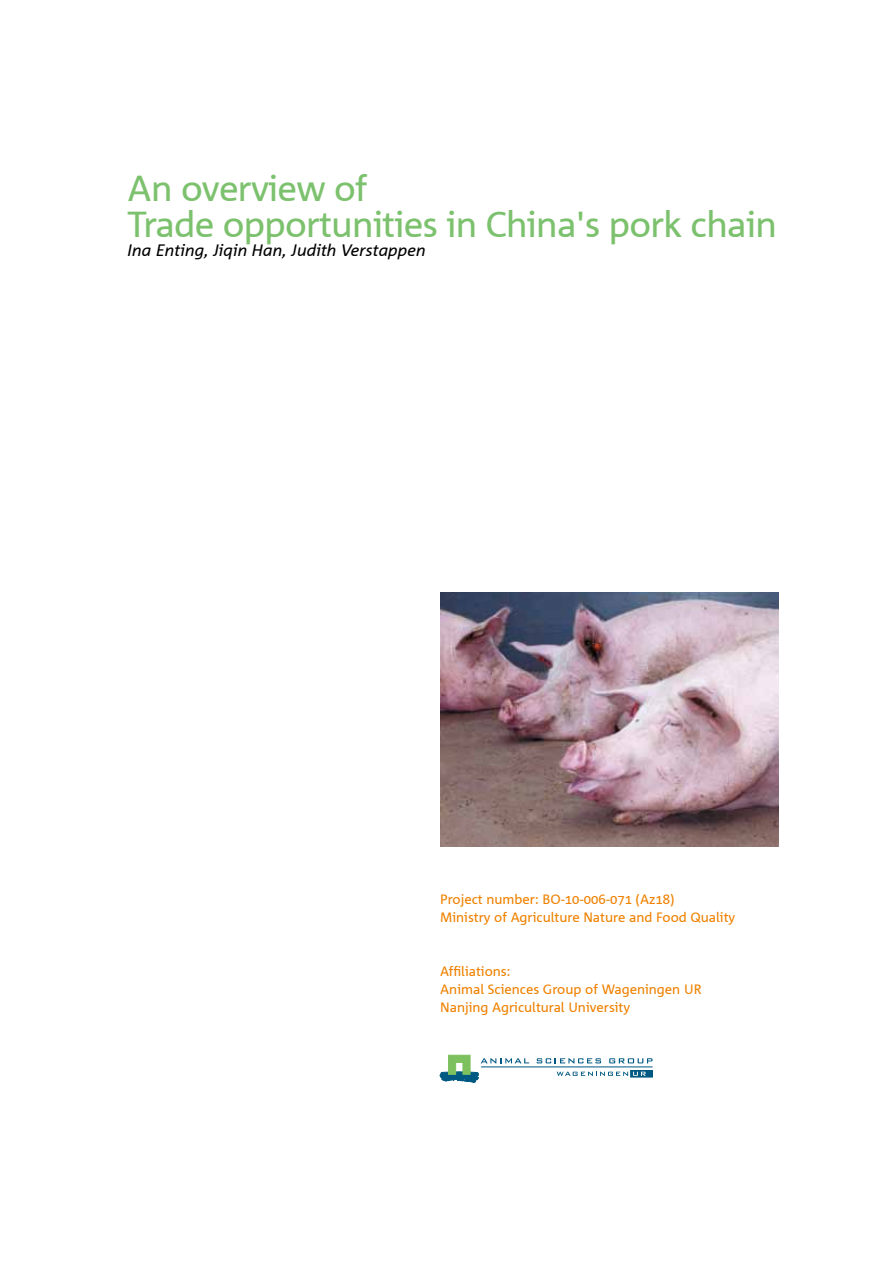
<style>
.page{position:relative;width:893px;height:1263px;background:#fff}
.page>*{position:absolute;margin:0;border:0;box-sizing:border-box;transform-origin:0 0}
.t1{font:36px/36px "Agrofont";letter-spacing:-.02em;color:#7cc16d}
.t2{font:italic 16.5px "Agrofont";color:#000}
.t3{font:13.5px/18px "Agrofont";color:#ef8100}
</style>
<div class="page">
<img style="left:440px;top:593px;width:338px;height:253px">
<hr style="left:481px;top:1067px;width:171px;height:1px;background:#005982">
<svg style="left:631px;top:1070px;width:21px;height:7px"></svg>
<svg style="left:557px;top:1072px;width:89px;height:4px"></svg>
<svg style="left:440px;top:1055px;width:89px;height:27px"></svg>
<svg style="left:537px;top:1058px;width:64px;height:5px"></svg>
<svg style="left:609px;top:1058px;width:43px;height:5px"></svg>
<h1 class="t1" style="left:128px;top:171px;width:651px">An overview of<br>Trade opportunities in China's pork chain</h1>
<p class="t2" style="left:128px;top:241px;width:300px">Ina Enting, Jiqin Han, Judith Verstappen</p>
<p class="t3" style="left:440px;top:891px;width:297px">Project number: BO-10-006-071 (Az18)<br>Ministry of Agriculture Nature and Food Quality</p>
<p class="t3" style="left:440px;top:963px;width:263px">Affiliations:<br>Animal Sciences Group of Wageningen UR<br>Nanjing Agricultural University</p>
</div>
